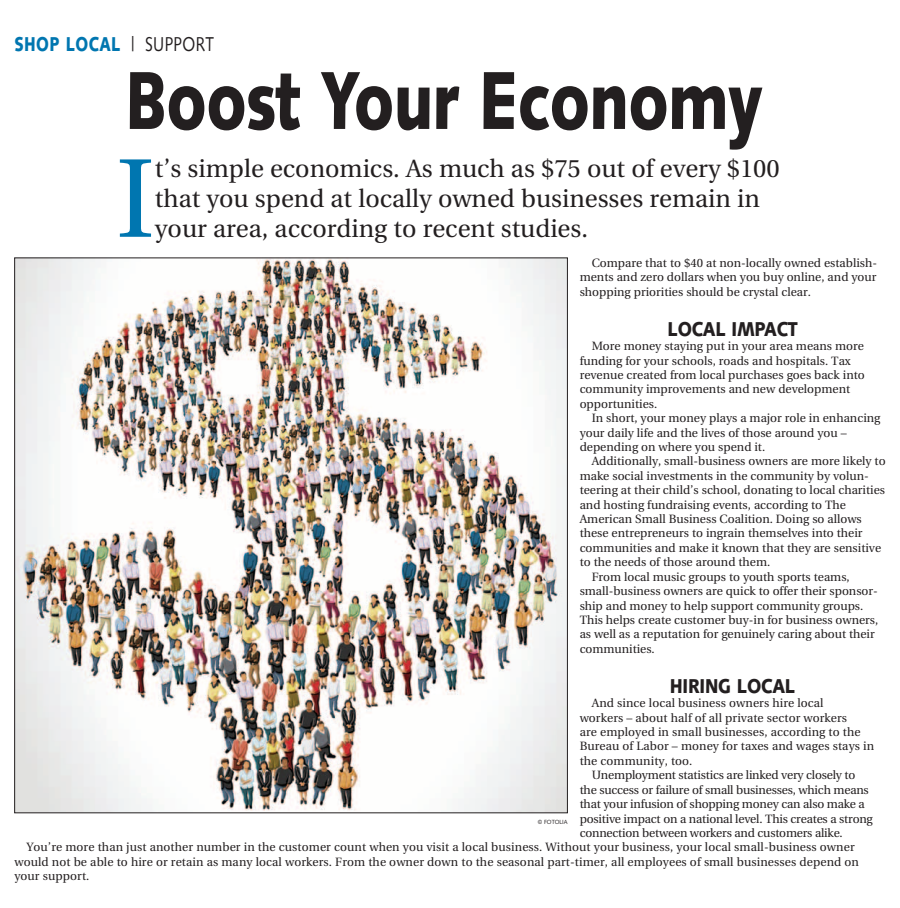
<style>
.page{position:relative;width:900px;height:908px;background:#fff}
.page>*{position:absolute;margin:0;border:0;box-sizing:border-box;transform-origin:0 0}
.DropCap2{font:111.7px "Utopia";color:#0076b0}
.Headline{font:900 82px "Syntax";letter-spacing:-.015em;color:#231f20;scale:.77 1}
.DropCap2-2{font:25px/30px "Utopia";color:#231f20}
.Subhed{font:900 20px "Syntax";letter-spacing:-.015em;color:#231f20;scale:.86 1}
.RHS{font:900 20px "Syntax";letter-spacing:.025em;color:#0076b0;scale:.77 1}
.BodyCopy2{font:12px/14.4px "Utopia";color:#231f20}
.Cutline{font:6px "Syntax";letter-spacing:-.01em;color:#231f20;scale:.95 1}
.s1{font-weight:400;color:#231f20}
</style>
<div class="page">
<img style="left:16px;top:259px;width:550px;height:551px">
<p class="RHS" style="left:14px;top:32px;width:261px">SHOP LOCAL <span class="s1">| SUPPORT</span></p>
<p class="Headline" style="left:125px;top:52px;width:830px">Boost Your Economy</p>
<p class="DropCap2" style="left:116px;top:137px;width:40px">I</p>
<p class="DropCap2-2" style="left:155px;top:154px;width:626px">t’s simple economics. As much as $75 out of every $100 that you spend at locally owned businesses remain in your area, according to recent studies.</p>
<p class="BodyCopy2" style="left:580px;top:256px;width:299px;text-align:justify;text-indent:12px">Compare that to $40 at non-locally owned establish&shy;ments and zero dollars when you buy online, and your shopping priorities should be crystal clear.</p>
<p class="Subhed" style="left:667px;top:317px;width:153px">LOCAL IMPACT</p>
<p class="BodyCopy2" style="left:580px;top:339px;width:287px;text-indent:12px">More money staying put in your area means more funding for your schools, roads and hospitals. Tax revenue created from local purchases goes back into community improvements and new development opportunities.</p>
<p class="BodyCopy2" style="left:580px;top:411px;width:302px;text-indent:12px">In short, your money plays a major role in enhancing your daily life and the lives of those around you – depending on where you spend it.</p>
<p class="BodyCopy2" style="left:580px;top:454px;width:307px;text-indent:12px">Additionally, small-business owners are more likely to make social investments in the community by volun&shy;teering at their child’s school, donating to local charities and hosting fundraising events, according to The American Small Business Coalition. Doing so allows these entrepreneurs to ingrain themselves into their communities and make it known that they are sensitive to the needs of those around them.</p>
<p class="BodyCopy2" style="left:580px;top:569px;width:300px;text-indent:12px">From local music groups to youth sports teams, small-business owners are quick to offer their sponsor&shy;ship and money to help support community groups.<br>This helps create customer buy-in for business owners, as well as a reputation for genuinely caring about their communities.</p>
<p class="Subhed" style="left:670px;top:673px;width:147px">HIRING LOCAL</p>
<p class="BodyCopy2" style="left:580px;top:696px;width:296px;text-indent:12px">And since local business owners hire local<br>workers – about half of all private sector workers<br>are employed in small businesses, according to the Bureau of Labor – money for taxes and wages stays in the community, too.</p>
<p class="BodyCopy2" style="left:580px;top:768px;width:295px;text-indent:12px">Unemployment statistics are linked very closely to the success or failure of small businesses, which means that your infusion of shopping money can also make a positive impact on a national level. This creates a strong connection between workers and customers alike.</p>
<p class="BodyCopy2" style="left:14px;top:840px;width:846px;text-indent:12px">You’re more than just another number in the customer count when you visit a local business. Without your business, your local small-business owner would not be able to hire or retain as many local workers. From the owner down to the seasonal part-timer, all employees of small businesses depend on your support.</p>
<p class="Cutline" style="left:538px;top:818px;width:33px">© FOTOLIA</p>
</div>
